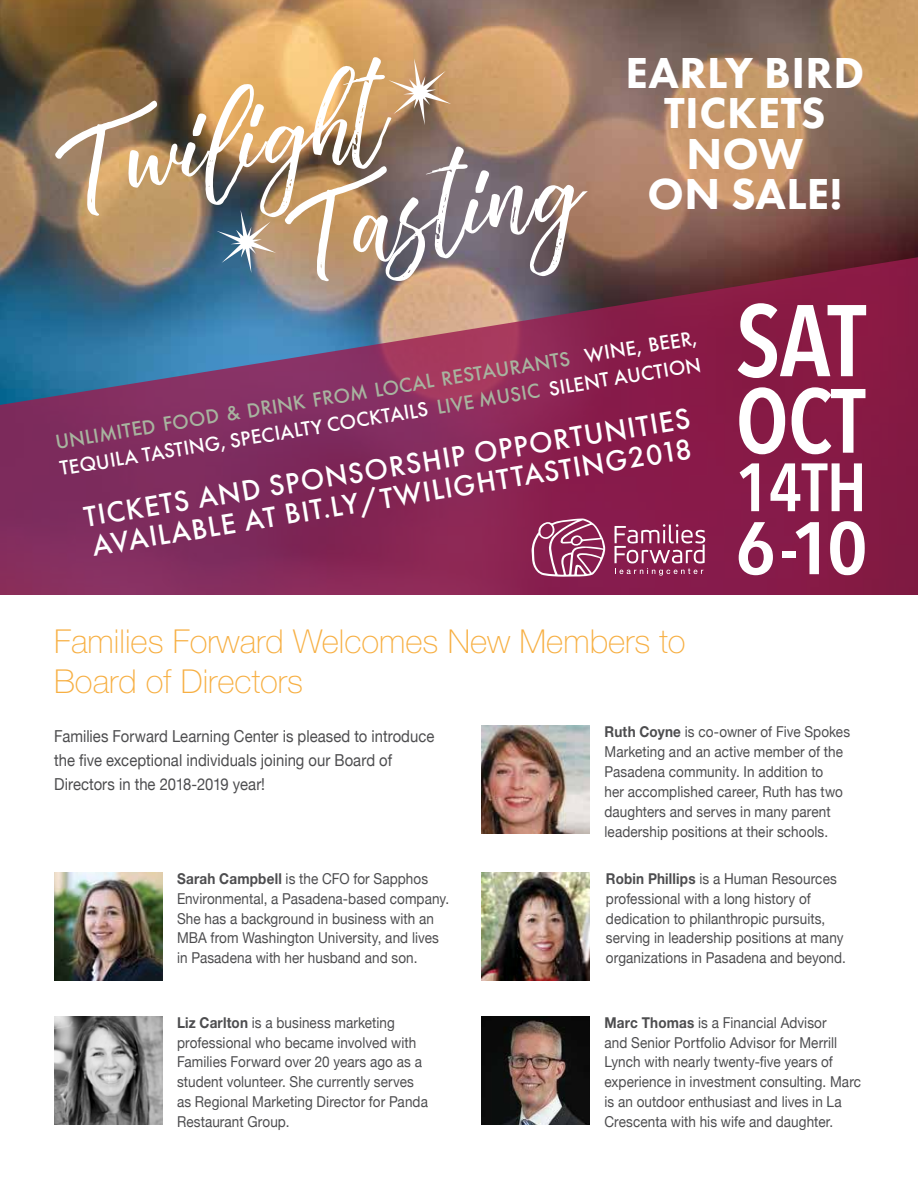
<style>
.page{position:relative;width:918px;height:1188px;background:#fff}
.page>*{position:absolute;margin:0;border:0;box-sizing:border-box;transform-origin:0 0}
.t1{font:600 100.5px "Avenir Next Condensed";color:#fff}
.t2{font:600 90px "Avenir Next Condensed";color:#fff}
.t3{font:600 73.5px "Avenir Next Condensed";color:#fff;scale:1.1 1}
.t4{font:600 67.5px "Avenir Next Condensed";color:#fff}
.t5{font:800 45px/40.5px "Futura PT";letter-spacing:.01em;color:#fff;text-align:center}
.t6{font:100 33px/39.6px "Helvetica Neue LT Std";color:#f7af42}
.t7{font:500 30px/30.2px "Futura PT";color:#fff}
.t8{font:500 21px/27px "Futura PT";color:#fff}
.t9{font:16.5px/24px "Helvetica Neue";color:#4d4d4f;scale:.9 1}
.t10{font:15px/19.8px "Helvetica Neue";letter-spacing:.005em;color:#4d4d4f;scale:.9 1}
.s1{color:#a8b49f}
.s2{font-family:"Helvetica Neue LT Std";font-weight:700}
</style>
<div class="page">
<img style="left:0;top:0;width:918px;height:251px">
<svg style="left:0;top:251px;width:918px;height:343px;background:#7c335c"></svg>
<img style="left:55px;top:57px;width:533px;height:224px">
<svg style="left:614px;top:524px;width:92px;height:52px;background:#a14c72"></svg>
<svg style="left:532px;top:518px;width:74px;height:59px;background:#a45378"></svg>
<img style="left:54px;top:873px;width:108px;height:108px">
<img style="left:54px;top:1016px;width:108px;height:108px">
<img style="left:482px;top:726px;width:108px;height:108px">
<img style="left:482px;top:873px;width:108px;height:108px">
<img style="left:482px;top:1016px;width:108px;height:108px">
<h3 class="t5" style="left:625px;top:52px;width:240px">EARLY BIRD<br>TICKETS<br>NOW<br>ON SALE!</h3>
<h3 class="t8" style="left:53px;top:427px;width:651px;rotate:-9deg"><span class="s1">UNLIMITED FOOD &amp; DRINK FROM LOCAL RESTAURANTS</span> WINE, BEER,<br>TEQUILA TASTING, SPECIALTY COCKTAILS <span class="s1">LIVE MUSIC</span> SILENT AUCTION</h3>
<h3 class="t7" style="left:82px;top:500px;width:615px;rotate:-9deg">TICKETS AND SPONSORSHIP OPPORTUNITIES<br>AVAILABLE AT BIT.LY/TWILIGHTTASTING2018</h3>
<h1 class="t1" style="left:736px;top:254px;width:132px">SAT</h1>
<h2 class="t2" style="left:736px;top:343px;width:131px">OCT</h2>
<h3 class="t4" style="left:736px;top:429px;width:133px">14TH</h3>
<h3 class="t3" style="left:736px;top:485px;width:122px">6 -10</h3>
<h3 class="t6" style="left:54px;top:622px;width:633px">Families Forward Welcomes New Members to<br>Board of Directors</h3>
<p class="t9" style="left:54px;top:724px;width:424px">Families Forward Learning Center is pleased to introduce the five exceptional individuals joining our Board of<br>Directors in the 2018-2019 year!</p>
<p class="t10" style="left:605px;top:722px;width:274px"><span class="s2">Ruth Coyne</span> is co-owner of Five Spokes Marketing and an active member of the Pasadena community. In addition to<br>her accomplished career, Ruth has two daughters and serves in many parent leadership positions at their schools.</p>
<p class="t10" style="left:606px;top:868px;width:268px"><span class="s2">Robin Phillips</span> is a Human Resources professional with a long history of dedication to philanthropic pursuits, serving in leadership positions at many organizations in Pasadena and beyond.</p>
<p class="t10" style="left:177px;top:868px;width:304px"><span class="s2">Sarah Campbell</span> is the CFO for Sapphos Environmental, a Pasadena-based company.<br>She has a background in business with an MBA from Washington University, and lives in Pasadena with her husband and son.</p>
<p class="t10" style="left:177px;top:1012px;width:280px"><span class="s2">Liz Carlton</span> is a business marketing professional who became involved with Families Forward over 20 years ago as a student volunteer. She currently serves as Regional Marketing Director for Panda Restaurant Group.</p>
<p class="t10" style="left:604px;top:1012px;width:287px"><span class="s2">Marc Thomas</span> is a Financial Advisor<br>and Senior Portfolio Advisor for Merrill Lynch with nearly twenty-five years of experience in investment consulting. Marc is an outdoor enthusiast and lives in La Crescenta with his wife and daughter.</p>
</div>
